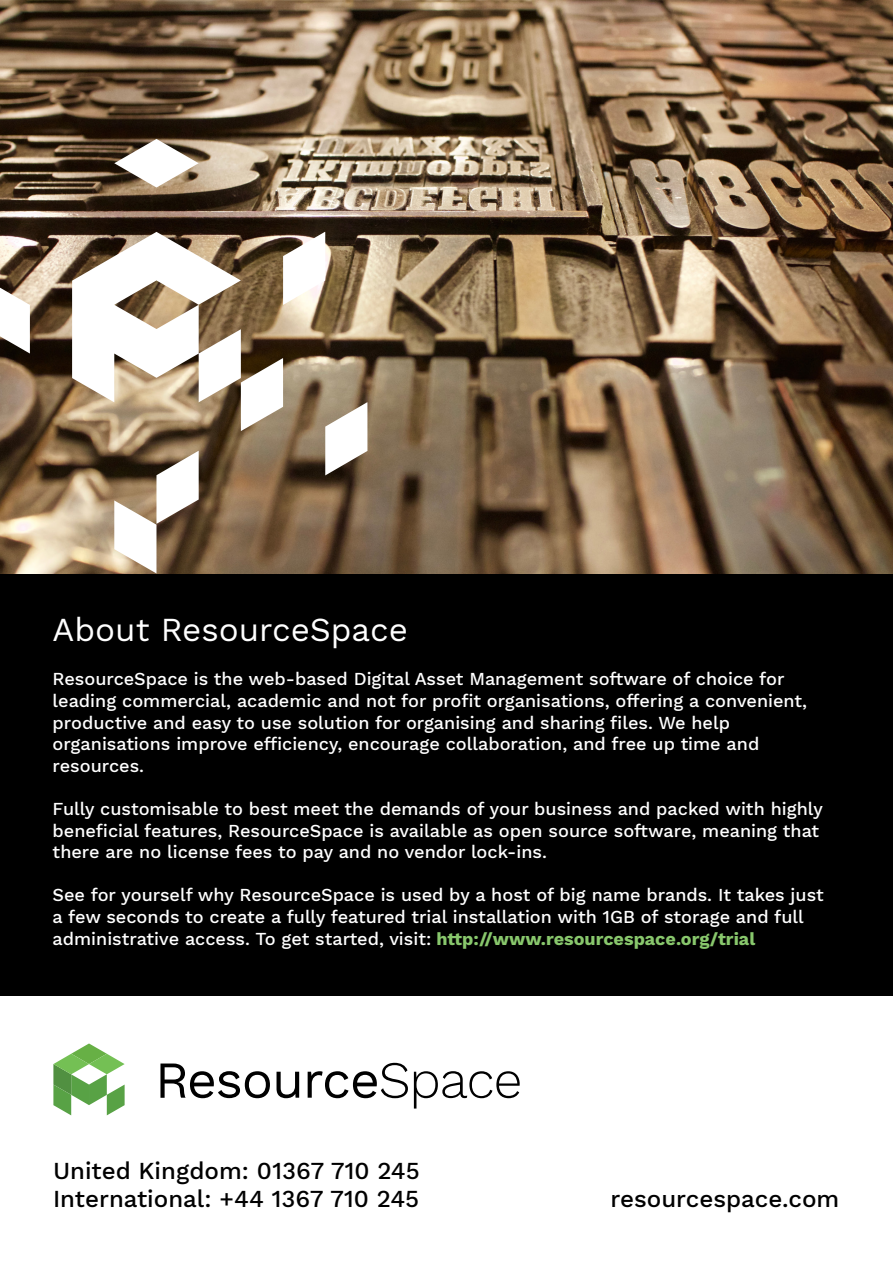
<style>
.page{position:relative;width:893px;height:1263px;background:#fff}
.page>*{position:absolute;margin:0;border:0;box-sizing:border-box;transform-origin:0 0}
.t1{font:33px "Work Sans";color:#fff}
.t2{font:500 24px/28.8px "Work Sans";color:#000}
.t3{font:500 18px/21.6px "Work Sans";color:#fff}
.s1{font-weight:700;color:#88c76c}
</style>
<div class="page">
<img style="left:0;top:0;width:893px;height:575px">
<div style="left:0;top:575px;width:893px;height:421px;background:#000"></div>
<svg style="left:160px;top:1063px;width:360px;height:45px"></svg>
<svg style="left:53px;top:1043px;width:72px;height:72px"></svg>
<svg style="left:0;top:288px;width:30px;height:66px"></svg>
<svg style="left:72px;top:232px;width:295px;height:341px"></svg>
<svg style="left:114px;top:139px;width:85px;height:49px"></svg>
<h1 class="t1" style="left:53px;top:611px;width:357px">About ResourceSpace</h1>
<p class="t3" style="left:53px;top:669px;width:756px">ResourceSpace is the web-based Digital Asset Management software of choice for leading commercial, academic and not for profit organisations, offering a convenient, productive and easy to use solution for organising and sharing files. We help organisations improve efficiency, encourage collaboration, and free up time and resources.</p>
<p class="t3" style="left:53px;top:799px;width:772px">Fully customisable to best meet the demands of your business and packed with highly beneficial features, ResourceSpace is available as open source software, meaning that there are no license fees to pay and no vendor lock-ins.</p>
<p class="t3" style="left:53px;top:885px;width:773px">See for yourself why ResourceSpace is used by a host of big name brands. It takes just a few seconds to create a fully featured trial installation with 1GB of storage and full administrative access. To get started, visit: <span class="s1">http://www.resourcespace.org/trial</span></p>
<h2 class="t2" style="left:53px;top:1157px;width:368px">United Kingdom: 01367 710 245<br>International: +44 1367 710 245</h2>
<h2 class="t2" style="left:611px;top:1186px;width:230px">resourcespace.com</h2>
</div>
